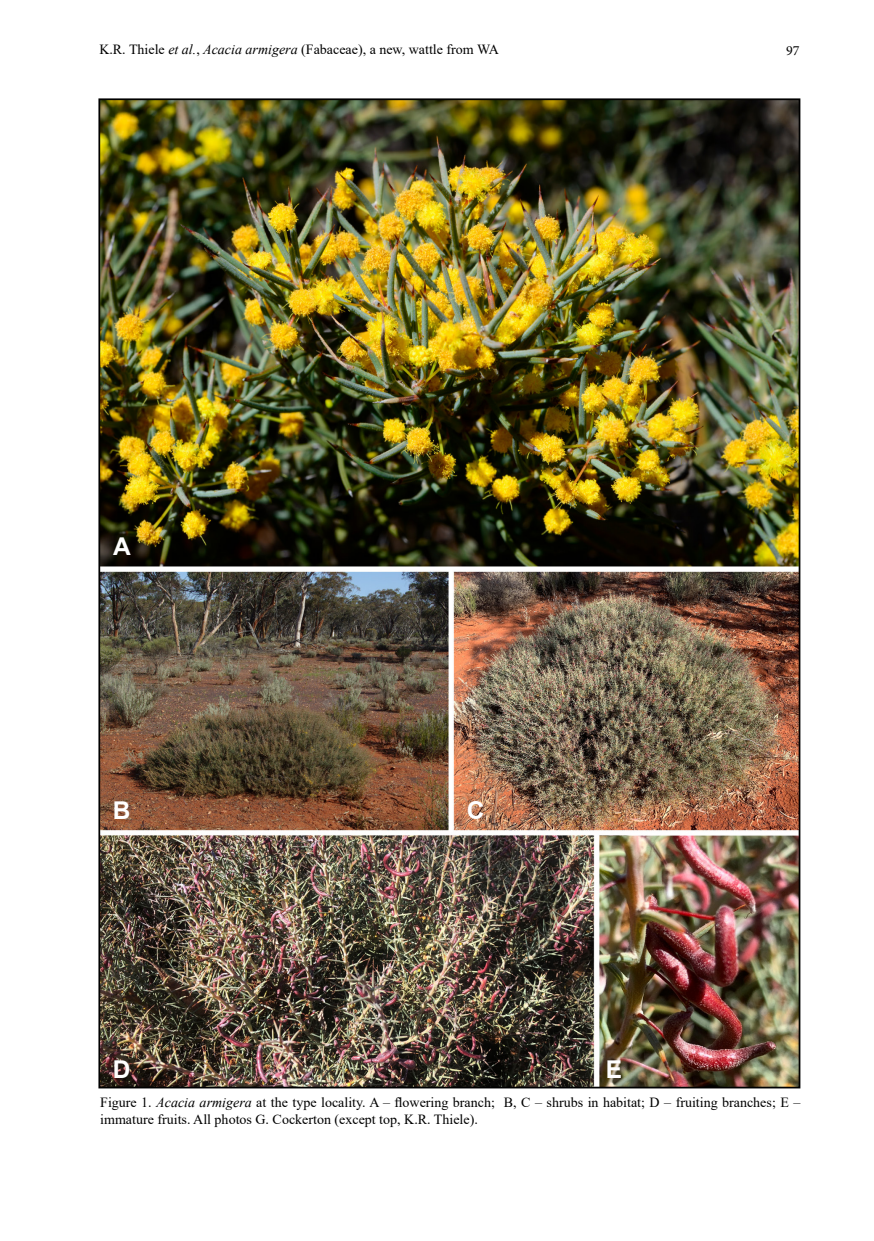
<style>
.page{position:relative;width:874px;height:1241px;background:#fff}
.page>*{position:absolute;margin:0;border:0;box-sizing:border-box;transform-origin:0 0}
.t1{font:700 24.5px "Arial";color:#fff}
.nFigureCaption{font:14px/16.8px "Times New Roman";color:#000}
.t2{font:14px "Minion Pro";color:#000}
.s1{font-style:italic}
</style>
<div class="page">
<img style="left:101px;top:101px;width:696px;height:984px">
<p class="nFigureCaption" style="left:99px;top:41px;width:401px">K.R. Thiele <span class="s1">et al.</span>, <span class="s1">Acacia armigera</span> (Fabaceae), a new, wattle from WA</p>
<p class="t2" style="left:785px;top:41px;width:15px">97</p>
<p class="t1" style="left:113px;top:529px;width:19px">A</p>
<p class="t1" style="left:113px;top:792px;width:19px">B</p>
<p class="t1" style="left:466px;top:792px;width:19px">C</p>
<p class="t1" style="left:113px;top:1051px;width:19px">D</p>
<p class="t1" style="left:605px;top:1051px;width:18px">E</p>
<p class="nFigureCaption" style="left:100px;top:1093px;width:701px">Figure 1. <span class="s1">Acacia armigera</span> at the type locality. A – flowering branch; B, C – shrubs in habitat; D – fruiting branches; E – immature fruits. All photos G. Cockerton (except top, K.R. Thiele).</p>
</div>
